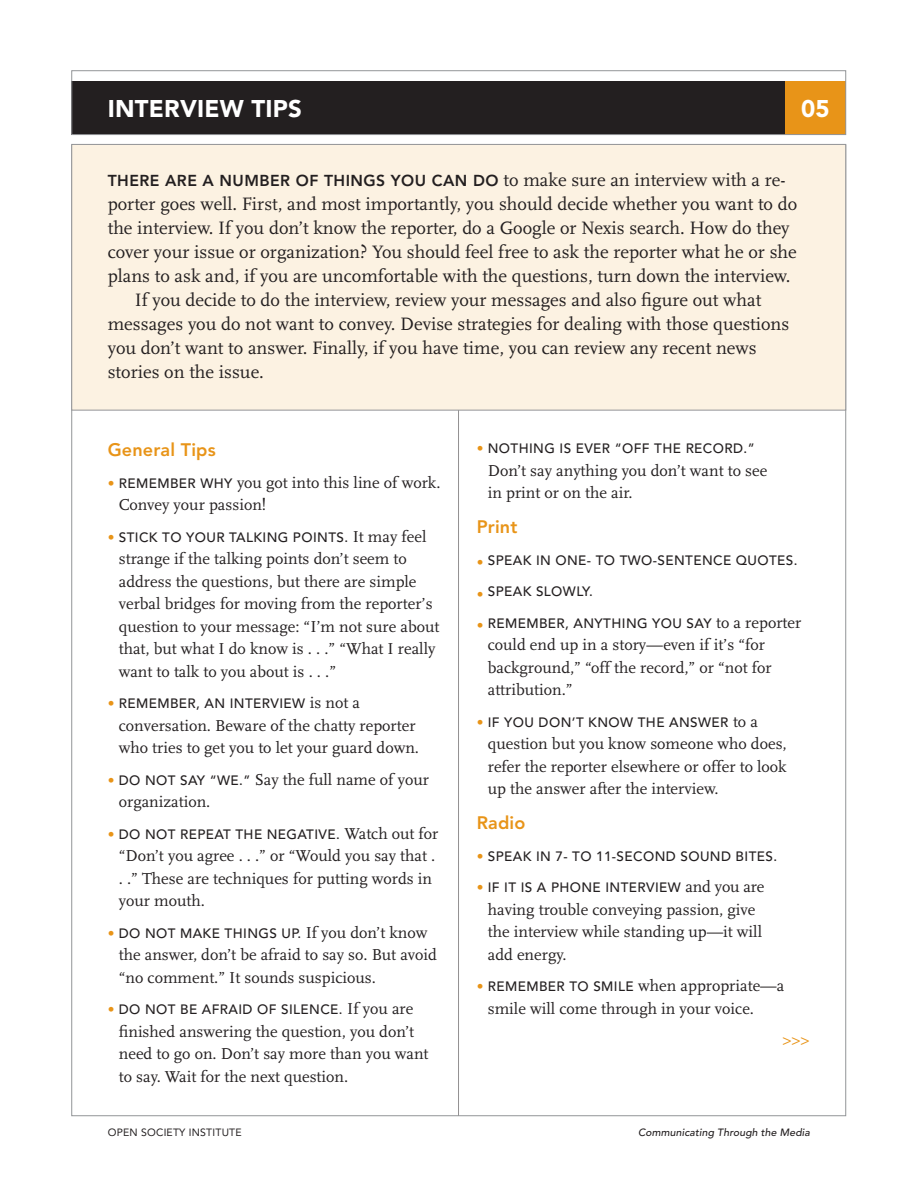
<style>
.page{position:relative;width:918px;height:1188px;background:#fff}
.page>*{position:absolute;margin:0;border:0;box-sizing:border-box;transform-origin:0 0}
.HEADLINE{font:900 24px "Avenir";letter-spacing:.01em;color:#fff}
.Intro_Second_Para{font:18.75px/24px "Scala";color:#231f20}
.AVENIR_subhead{font:800 18px "Avenir";color:#e89418}
.t1{font:16.5px/22.5px "Scala";color:#231f20}
.t2{font:16.5px "Scala";color:#e89418}
.t3{font:800 15.75px "Avenir";letter-spacing:.03em;color:#231f20}
.AVENIR_basic_lead_in{font:500 13.5px "Avenir";letter-spacing:.03em;color:#231f20}
.t4{font:italic 500 10.5px "Avenir";letter-spacing:.01em;color:#231f20}
.t5{font:10.5px "Avenir";letter-spacing:.02em;color:#231f20}
.s1{font-family:"Scala";font-weight:400;font-size:18.75px}
.s2{font-family:"Avenir";font-weight:300;font-size:13.5px;color:#e89418}
.s3{font-family:"Avenir";font-weight:500;font-size:13.5px}
.s4{font-weight:300;color:#e89418}
.s5{font-family:"Scala";font-weight:400;font-size:16.5px}
</style>
<div class="page">
<hr style="left:458px;top:182px;width:1px;height:934px;background:#231f20">
<div style="left:71px;top:144px;width:775px;height:266px;background:#fcf2e2;border:1px solid #939598"></div>
<div style="left:72px;top:81px;width:774px;height:54px;background:#231f20"></div>
<div style="left:785px;top:81px;width:61px;height:54px;background:#e89418"></div>
<div style="left:71px;top:70px;width:775px;height:65px;border:1px solid #939598"></div>
<p class="HEADLINE" style="left:108px;top:94px;width:196px">INTERVIEW TIPS</p>
<p class="HEADLINE" style="left:801px;top:94px;width:30px">05</p>
<p class="t3" style="left:108px;top:171px;width:680px">THERE ARE A NUMBER OF THINGS YOU CAN DO <span class="s1">to make sure an interview with a re-</span></p>
<p class="Intro_Second_Para" style="left:108px;top:192px;width:691px">porter goes well. First, and most importantly, you should decide whether you want to do the interview. If you don’t know the reporter, do a Google or Nexis search. How do they cover your issue or organization? You should feel free to ask the reporter what he or she plans to ask and, if you are uncomfortable with the questions, turn down the interview.</p>
<p class="Intro_Second_Para" style="left:108px;top:288px;width:683px;text-indent:27px">If you decide to do the interview, review your messages and also figure out what messages you do not want to convey. Devise strategies for dealing with those questions you don’t want to answer. Finally, if you have time, you can review any recent news stories on the issue.</p>
<p class="AVENIR_subhead" style="left:108px;top:440px;width:109px">GENERAL TIPS</p>
<p class="t1" style="left:119px;top:472px;width:323px;text-indent:-11px"><span class="s2">•</span> <span class="s3">REMEMBER WHY</span> you got into this line of work.<br>Convey your passion!</p>
<p class="AVENIR_basic_lead_in" style="left:108px;top:530px;width:320px"><span class="s4">•</span> STICK TO YOUR TALKING POINTS. <span class="s5">It may feel</span></p>
<p class="t1" style="left:119px;top:548px;width:322px">strange if the talking points don’t seem to address the questions, but there are simple verbal bridges for moving from the reporter’s question to your message: “I’m not sure about that, but what I do know is . . .” “What I really want to talk to you about is . . .”</p>
<p class="AVENIR_basic_lead_in" style="left:108px;top:696px;width:254px"><span class="s4">•</span> REMEMBER, AN INTERVIEW <span class="s5">is not a</span></p>
<p class="t1" style="left:119px;top:715px;width:302px">conversation. Beware of the chatty reporter who tries to get you to let your guard down.</p>
<p class="t1" style="left:119px;top:769px;width:312px;text-indent:-11px"><span class="s2">•</span> <span class="s3">DO NOT SAY “WE.”</span> Say the full name of your organization.</p>
<p class="AVENIR_basic_lead_in" style="left:108px;top:827px;width:332px"><span class="s4">•</span> DO NOT REPEAT THE NEGATIVE. <span class="s5">Watch out for</span></p>
<p class="t1" style="left:119px;top:845px;width:318px">“Don’t you agree . . .” or “Would you say that . . .” These are techniques for putting words in your mouth.</p>
<p class="AVENIR_basic_lead_in" style="left:108px;top:926px;width:321px"><span class="s4">•</span> DO NOT MAKE T HINGS UP. <span class="s5">If you don’t know</span></p>
<p class="t1" style="left:119px;top:944px;width:320px">the answer, don’t be afraid to say so. But avoid “no comment.” It sounds suspicious.</p>
<p class="AVENIR_basic_lead_in" style="left:108px;top:1002px;width:307px"><span class="s4">•</span> DO NOT BE AFRAID OF SILENCE. <span class="s5">If you are</span></p>
<p class="t1" style="left:119px;top:1021px;width:311px">finished answering the question, you don’t need to go on. Don’t say more than you want to say. Wait for the next question.</p>
<p class="AVENIR_basic_lead_in" style="left:477px;top:441px;width:280px"><span class="s4">•</span> NOTHING IS EVER “OFF THE RECORD.”</p>
<p class="t1" style="left:488px;top:459px;width:281px">Don’t say anything you don’t want to see in print or on the air.</p>
<p class="AVENIR_subhead" style="left:477px;top:516px;width:42px">PRINT</p>
<p class="AVENIR_basic_lead_in" style="left:477px;top:552px;width:322px"><span class="s4">•</span> SPEAK IN ONE- TO TWO-SENTENCE QUOTES.</p>
<p class="AVENIR_basic_lead_in" style="left:477px;top:584px;width:118px"><span class="s4">•</span> SPEAK SLOWLY.</p>
<p class="AVENIR_basic_lead_in" style="left:477px;top:615px;width:326px"><span class="s4">•</span> REMEMBER, ANYTHING YOU SAY <span class="s5">to a reporter</span></p>
<p class="t1" style="left:488px;top:634px;width:285px">could end up in a story—even if it’s “for background,” “off the record,” or “not for attribution.”</p>
<p class="AVENIR_basic_lead_in" style="left:477px;top:714px;width:283px"><span class="s4">•</span> IF YOU DON’T KNOW THE ANSWER <span class="s5">to a</span></p>
<p class="t1" style="left:488px;top:733px;width:300px;text-align:justify">question but you know someone who does, refer the reporter elsewhere or offer to look up the answer after the interview.</p>
<p class="AVENIR_subhead" style="left:477px;top:812px;width:50px">RADIO</p>
<p class="AVENIR_basic_lead_in" style="left:477px;top:848px;width:302px"><span class="s4">•</span> SPEAK IN 7- TO 11-SECOND SOUND BITES.</p>
<p class="AVENIR_basic_lead_in" style="left:477px;top:880px;width:289px"><span class="s4">•</span> IF IT IS A PHONE INTERVIEW <span class="s5">and you are</span></p>
<p class="t1" style="left:488px;top:899px;width:276px">having trouble conveying passion, give the interview while standing up—it will add energy.</p>
<p class="t1" style="left:488px;top:975px;width:298px;text-indent:-11px"><span class="s2">•</span> <span class="s3">REMEMBER T O SMILE</span> when appropriate—a smile will come through in your voice.</p>
<p class="t2" style="left:783px;top:1031px;width:29px">&gt;&gt;&gt;</p>
<p class="t5" style="left:108px;top:1127px;width:136px">OPEN SOCIETY INSTITUTE</p>
<p class="t4" style="left:638px;top:1127px;width:173px">Communicating Through the Media</p>
</div>
